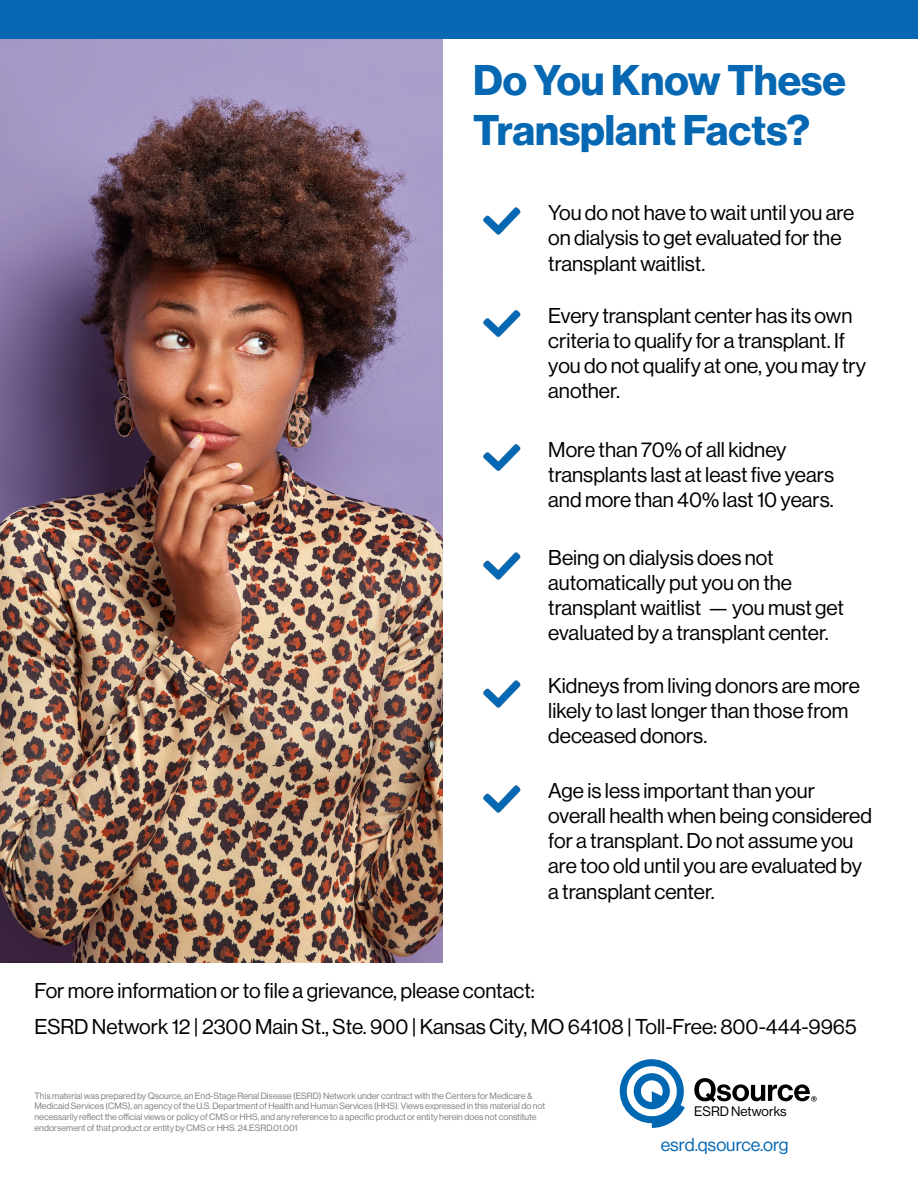
<style>
.page{position:relative;width:918px;height:1188px;background:#fff}
.page>*{position:absolute;margin:0;border:0;box-sizing:border-box;transform-origin:0 0}
.t1{font:42px/50.4px "N Haas Grotesk DS Pro 75 Bd";color:#0668b3}
.t2{font:21px/25.2px "N Haas Grotesk DS Pro 55 Rg";color:#000}
.Blue_URL{font:18px "N Haas Grotesk DS Pro 55 Rg";color:#0668b3}
.t3{font:13.5px "N Haas Grotesk DS Pro 55 Rg";color:#000}
.t4{font:9px/10.8px "N Haas Grotesk DS Pro 55 Rg";color:#7f7f7f}
</style>
<div class="page">
<img style="left:483px;top:207px;width:38px;height:28px">
<img style="left:483px;top:310px;width:38px;height:27px">
<img style="left:483px;top:444px;width:38px;height:27px">
<img style="left:483px;top:552px;width:38px;height:28px">
<img style="left:483px;top:680px;width:38px;height:28px">
<img style="left:483px;top:785px;width:38px;height:28px">
<img style="left:0;top:39px;width:443px;height:923px">
<div style="left:0;top:0;width:918px;height:39px;background:#0668b3"></div>
<svg style="left:620px;top:1059px;width:65px;height:69px"></svg>
<svg style="left:694px;top:1078px;width:123px;height:24px"></svg>
<p class="t1" style="left:473px;top:56px;width:374px">Do You Know These<br>Transplant Facts?</p>
<p class="t2" style="left:548px;top:200px;width:308px">You do not have to wait until you are on dialysis to get evaluated for the transplant waitlist.</p>
<p class="t2" style="left:548px;top:303px;width:319px">Every transplant center has its own criteria to qualify for a transplant. If you do not qualify at one, you may try another.</p>
<p class="t2" style="left:548px;top:437px;width:287px">More than 70% of all kidney transplants last at least five years and more than 40% last 10 years.</p>
<p class="t2" style="left:548px;top:545px;width:297px">Being on dialysis does not automatically put you on the transplant waitlist — you must get evaluated by a transplant center.</p>
<p class="t2" style="left:548px;top:673px;width:313px">Kidneys from living donors are more likely to last longer than those from deceased donors.</p>
<p class="t2" style="left:548px;top:778px;width:325px">Age is less important than your overall health when being considered for a transplant. Do not assume you are too old until you are evaluated by a transplant center.</p>
<p class="t2" style="left:34px;top:979px;width:502px">For more information or to file a grievance, please contact:</p>
<p class="t2" style="left:34px;top:1014px;width:824px">ESRD Network 12 | 2300 Main St., Ste. 900 | Kansas City, MO 64108 | Toll-Free: 800-444-9965</p>
<p class="t4" style="left:34px;top:1090px;width:512px">This material was prepared by Qsource, an End-Stage Renal Disease (ESRD) Network under contract with the Centers for Medicare &amp; Medicaid Services (CMS), an agency of the U.S. Department of Health and Human Services (HHS). Views expressed in this material do not necessarily reflect the official views or policy of CMS or HHS, and any reference to a specific product or entity herein does not constitute endorsement of that product or entity by CMS or HHS. 24.ESRD.01.001</p>
<p class="t3" style="left:694px;top:1104px;width:94px">ESRD Networks</p>
<p class="Blue_URL" style="left:661px;top:1134px;width:129px">esrd.qsource.org</p>
</div>
